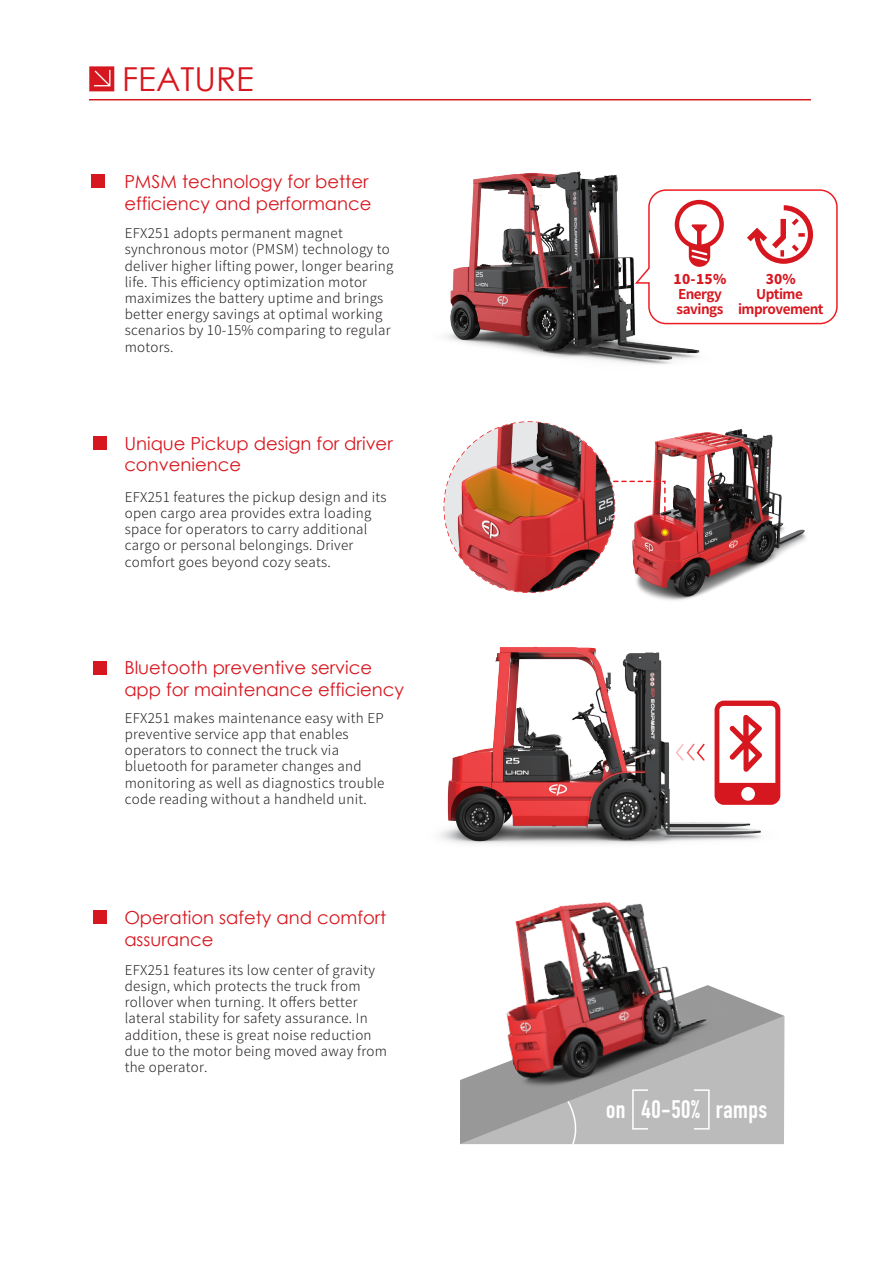
<style>
.page{position:relative;width:893px;height:1263px;background:#fff}
.page>*{position:absolute;margin:0;border:0;box-sizing:border-box;transform-origin:0 0}
.t1{font:33px "Century Gothic";color:#d7171f}
.t2{font:25.05px "DIN Engschrift Std";letter-spacing:.02em;color:#fff}
.t3{font:18px/21.6px "Century Gothic";color:#d7171f}
.t4{font:300 13.5px/16.2px "Source Han Sans CN";letter-spacing:.02em;color:#231f20}
.t5{font:700 13.5px/14.9px "Source Han Sans CN";letter-spacing:-.04em;color:#d7171f}
.t6{font:800 13.5px "Source Han Sans CN";color:#d7171f}
</style>
<div class="page">
<hr style="left:89px;top:99px;width:722px;height:1px;background:#d7171f">
<svg style="left:89px;top:66px;width:25px;height:25px"></svg>
<div style="left:91px;top:174px;width:14px;height:14px;background:#d7171f"></div>
<div style="left:93px;top:436px;width:13px;height:14px;background:#d7171f"></div>
<div style="left:93px;top:910px;width:14px;height:14px;background:#d7171f"></div>
<div style="left:93px;top:661px;width:14px;height:13px;background:#d7171f"></div>
<svg style="left:779px;top:705px;width:2px;height:95px"></svg>
<img style="left:447px;top:646px;width:332px;height:172px">
<img style="left:445px;top:171px;width:255px;height:193px">
<svg style="left:633px;top:189px;width:205px;height:136px"></svg>
<img style="left:632px;top:428px;width:174px;height:173px">
<svg style="left:661px;top:529px;width:8px;height:7px"></svg>
<svg style="left:610px;top:480px;width:57px;height:54px"></svg>
<img style="left:444px;top:422px;width:170px;height:170px;border-radius:85px">
<svg style="left:466px;top:468px;width:108px;height:54px;background:#c26630"></svg>
<svg style="left:676px;top:742px;width:30px;height:20px"></svg>
<svg style="left:460px;top:1119px;width:324px;height:25px;background:#b7b7b7"></svg>
<div style="left:632px;top:1089px;width:17px;height:40px;border:2px solid #fff"></div>
<div style="left:693px;top:1089px;width:17px;height:40px;border:2px solid #fff"></div>
<img style="left:439px;top:818px;width:346px;height:301px">
<h1 class="t1" style="left:122px;top:56px;width:133px">FEATURE</h1>
<h3 class="t3" style="left:124px;top:171px;width:249px">PMSM technology for better efficiency and performance</h3>
<p class="t4" style="left:125px;top:225px;width:270px">EFX251 adopts permanent magnet synchronous motor (PMSM) technology to deliver higher lifting power, longer bearing life. This efficiency optimization motor maximizes the battery uptime and brings better energy savings at optimal working scenarios by 10-15% comparing to regular motors.</p>
<h3 class="t3" style="left:124px;top:432px;width:270px">Unique Pickup design for driver convenience</h3>
<p class="t4" style="left:125px;top:489px;width:263px">EFX251 features the pickup design and its open cargo area provides extra loading space for operators to carry additional cargo or personal belongings. Driver comfort goes beyond cozy seats.</p>
<h3 class="t3" style="left:124px;top:657px;width:281px">Bluetooth preventive service app for maintenance efficiency</h3>
<p class="t4" style="left:125px;top:710px;width:261px">EFX251 makes maintenance easy with EP preventive service app that enables operators to connect the truck via bluetooth for parameter changes and monitoring as well as diagnostics trouble code reading without a handheld unit.</p>
<h3 class="t3" style="left:124px;top:906px;width:264px">Operation safety and comfort assurance</h3>
<p class="t4" style="left:125px;top:962px;width:264px">EFX251 features its low center of gravity design, which protects the truck from rollover when turning. It offers better lateral stability for safety assurance. In addition, these is great noise reduction due to the motor being moved away from the operator.</p>
<p class="t6" style="left:674px;top:271px;width:54px">10-15%</p>
<p class="t5" style="left:677px;top:287px;width:48px">Energy savings</p>
<p class="t6" style="left:766px;top:271px;width:32px">30%</p>
<p class="t5" style="left:738px;top:287px;width:87px;text-align:center">Uptime improvement</p>
<h2 class="t2" style="left:606px;top:1095px;width:163px">on 40-50% ramps</h2>
</div>
